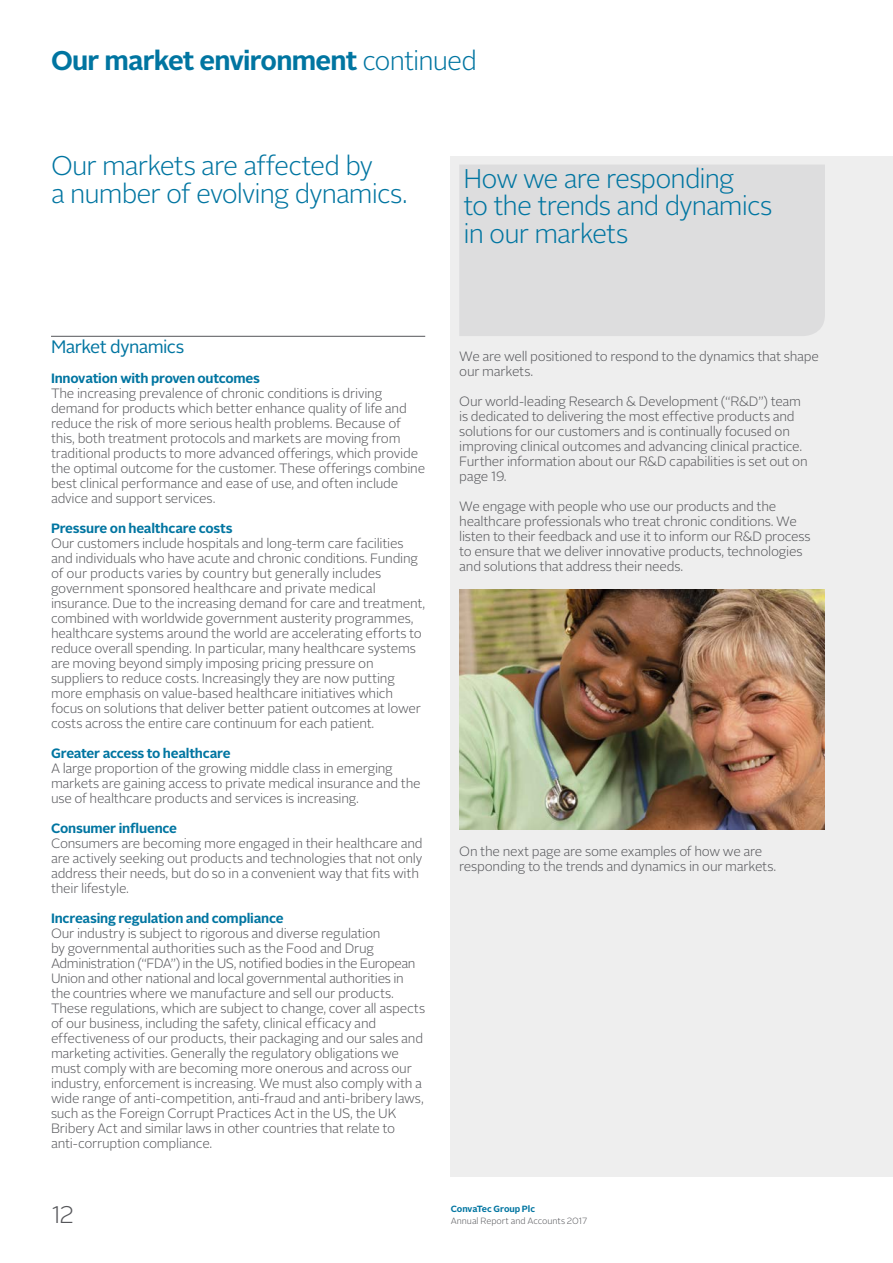
<style>
.page{position:relative;width:893px;height:1263px;background:#fff}
.page>*{position:absolute;margin:0;border:0;box-sizing:border-box;transform-origin:0 0}
.t1{font:300 27px/27.8px "Alright Sans";letter-spacing:-.035em;color:#0075a1}
.t2{font:700 27px "Alright Sans";letter-spacing:-.03em;color:#0075a1}
.t3{font:300 24px "Alright Sans";color:#55565a}
.t4{font:18px "Alright Sans";letter-spacing:-.03em;color:#0075a1}
.t5{font:300 13.5px/15px "Alright Sans";letter-spacing:-.015em;color:#55565a}
.t6{font:700 13.5px "Alright Sans";letter-spacing:-.015em;color:#0075a1}
.t7{font:300 9px "Alright Sans";color:#55565a}
.t8{font:700 9px "Alright Sans";letter-spacing:-.005em;color:#0075a1}
.s1{font-weight:300}
</style>
<div class="page">
<div style="left:451px;top:156px;width:442px;height:1020px;background:#eee"></div>
<hr style="left:51px;top:336px;width:374px;height:1px;background:#55565a">
<div style="left:459px;top:165px;width:366px;height:171px;background:#ddddde"></div>
<img style="left:459px;top:589px;width:366px;height:240px">
<h1 class="t2" style="left:51px;top:42px;width:428px">Our market environment <span class="s1">continued</span></h1>
<h1 class="t1" style="left:51px;top:152px;width:358px">Our markets are affected by<br>a number of evolving dynamics.</h1>
<h1 class="t1" style="left:463px;top:165px;width:311px">How we are responding<br>to the trends and dynamics in our markets</h1>
<h3 class="t4" style="left:51px;top:334px;width:135px">Market dynamics</h3>
<p class="t6" style="left:51px;top:369px;width:211px">Innovation with proven outcomes</p>
<p class="t5" style="left:51px;top:386px;width:376px">The increasing prevalence of chronic conditions is driving demand for products which better enhance quality of life and reduce the risk of more serious health problems. Because of this, both treatment protocols and markets are moving from traditional products to more advanced offerings, which provide the optimal outcome for the customer. These offerings combine best clinical performance and ease of use, and often include advice and support services.</p>
<p class="t6" style="left:51px;top:519px;width:183px">Pressure on healthcare costs</p>
<p class="t5" style="left:51px;top:536px;width:376px">Our customers include hospitals and long-term care facilities and individuals who have acute and chronic conditions. Funding of our products varies by country but generally includes government sponsored healthcare and private medical insurance. Due to the increasing demand for care and treatment, combined with worldwide government austerity programmes, healthcare systems around the world are accelerating efforts to reduce overall spending. In particular, many healthcare systems are moving beyond simply imposing pricing pressure on suppliers to reduce costs. Increasingly they are now putting more emphasis on value-based healthcare initiatives which focus on solutions that deliver better patient outcomes at lower costs across the entire care continuum for each patient.</p>
<p class="t6" style="left:51px;top:744px;width:181px">Greater access to healthcare</p>
<p class="t5" style="left:51px;top:761px;width:371px">A large proportion of the growing middle class in emerging markets are gaining access to private medical insurance and the use of healthcare products and services is increasing.</p>
<p class="t6" style="left:51px;top:819px;width:128px">Consumer influence</p>
<p class="t5" style="left:51px;top:836px;width:373px">Consumers are becoming more engaged in their healthcare and are actively seeking out products and technologies that not only address their needs, but do so in a convenient way that fits with their lifestyle.</p>
<p class="t6" style="left:51px;top:909px;width:234px">Increasing regulation and compliance</p>
<p class="t5" style="left:51px;top:926px;width:376px">Our industry is subject to rigorous and diverse regulation<br>by governmental authorities such as the Food and Drug Administration (“FDA”) in the US, notified bodies in the European Union and other national and local governmental authorities in the countries where we manufacture and sell our products.<br>These regulations, which are subject to change, cover all aspects of our business, including the safety, clinical efficacy and effectiveness of our products, their packaging and our sales and marketing activities. Generally the regulatory obligations we must comply with are becoming more onerous and across our industry, enforcement is increasing. We must also comply with a wide range of anti-competition, anti-fraud and anti-bribery laws, such as the Foreign Corrupt Practices Act in the US, the UK Bribery Act and similar laws in other countries that relate to anti-corruption compliance.</p>
<p class="t5" style="left:459px;top:349px;width:361px">We are well positioned to respond to the dynamics that shape our markets.</p>
<p class="t5" style="left:459px;top:394px;width:350px">Our world-leading Research &amp; Development (“R&amp;D”) team is dedicated to delivering the most effective products and solutions for our customers and is continually focused on improving clinical outcomes and advancing clinical practice.<br>Further information about our R&amp;D capabilities is set out on page 19.</p>
<p class="t5" style="left:459px;top:498px;width:353px">We engage with people who use our products and the healthcare professionals who treat chronic conditions. We listen to their feedback and use it to inform our R&amp;D process to ensure that we deliver innovative products, technologies and solutions that address their needs.</p>
<p class="t5" style="left:459px;top:844px;width:319px">On the next page are some examples of how we are responding to the trends and dynamics in our markets.</p>
<h2 class="t3" style="left:51px;top:1198px;width:24px">12</h2>
<p class="t8" style="left:451px;top:1203px;width:86px">ConvaTec Group Plc</p>
<p class="t7" style="left:451px;top:1214px;width:138px">Annual Report and Accounts 2017</p>
</div>
